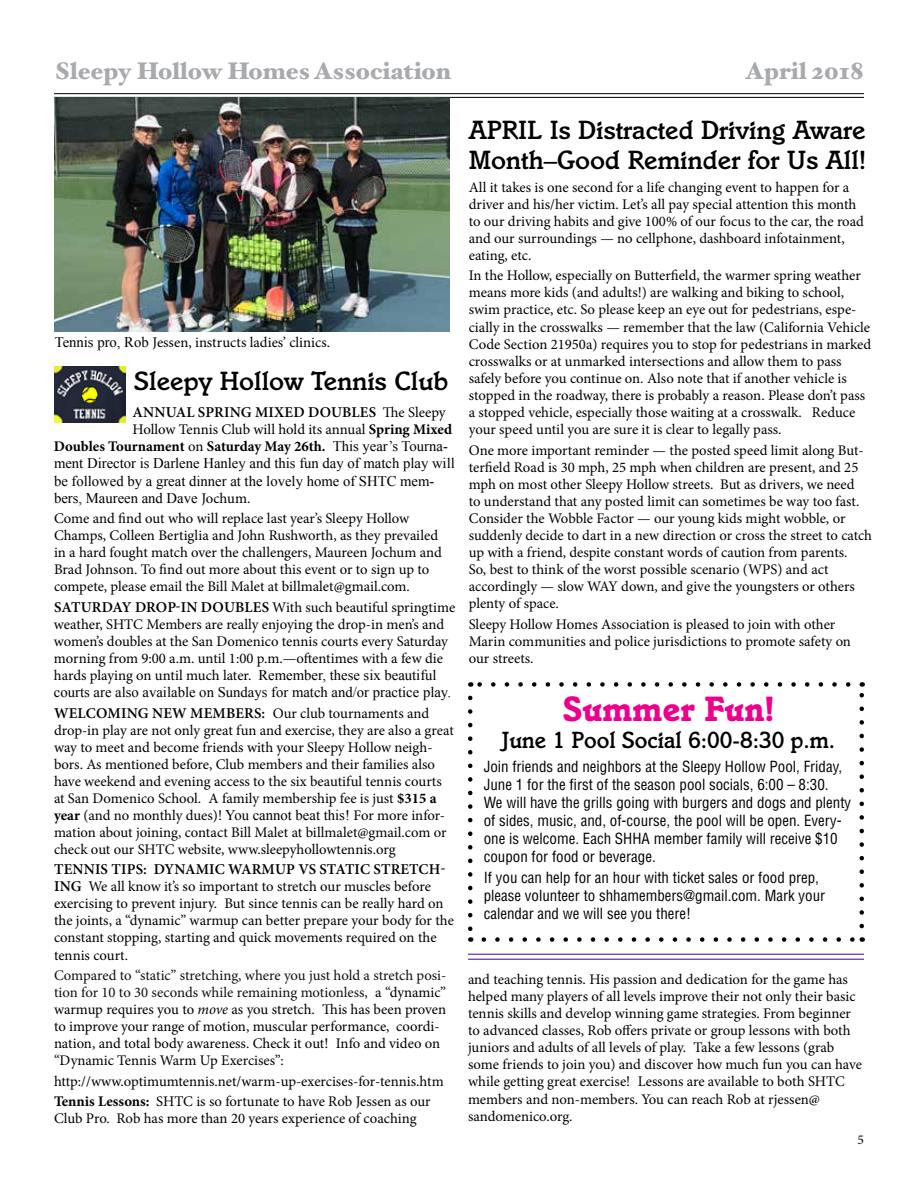
<style>
.page{position:relative;width:918px;height:1188px;background:#fff}
.page>*{position:absolute;margin:0;border:0;box-sizing:border-box;transform-origin:0 0}
.t1{font:700 36px "Italia";color:#ec008c}
.t2{font:500 27px/30px "Italia";color:#000}
.t3{font:900 24px "Hoefler Text";color:#a8aaad}
.t4{font:500 24px "Italia";color:#000;scale:.95 1}
.t5{font:condensed 15px/18px "Helvetica";color:#000}
.t6{font:600 15px "Minion Pro";letter-spacing:.01em;color:#000}
.t7{font:14.7px/17.1px "Minion Pro";letter-spacing:-.005em;color:#000}
.t8{font:14.7px/17.1px "Times New Roman";color:#000}
.t9{font:700 14.7px/17.1px "Minion Pro";letter-spacing:-.005em;color:#000;text-align:right}
.t10{font:13.5px "Minion Pro";color:#000}
.s1{font-family:"Times New Roman"}
.s2{font-weight:400;font-size:14.7px}
.s3{font-weight:400}
.s4{font-family:"Times New Roman";font-weight:400}
.s5{font-family:"Minion Pro"}
.s6{font-weight:600;font-size:15px}
.s7{font-weight:700}
.s8{color:#101010}
.s9{font-style:italic}
</style>
<div class="page">
<hr style="left:54px;top:93px;width:810px;height:1px;background:#000">
<hr style="left:54px;top:97px;width:810px;height:1px;background:#000">
<img style="left:54px;top:366px;width:72px;height:56px">
<img style="left:55px;top:97px;width:395px;height:234px">
<hr style="left:468px;top:954px;width:396px;height:1px;background:#430098">
<hr style="left:468px;top:959px;width:396px;height:1px;background:#430098">
<svg style="left:484px;top:937px;width:371px;height:5px"></svg>
<svg style="left:477px;top:682px;width:371px;height:5px"></svg>
<svg style="left:468px;top:698px;width:4px;height:244px"></svg>
<svg style="left:860px;top:682px;width:4px;height:244px"></svg>
<h3 class="t3" style="left:54px;top:57px;width:398px">Sleepy Hollow Homes Association</h3>
<h3 class="t3" style="left:745px;top:57px;width:120px">April 2018</h3>
<p class="t7" style="left:55px;top:334px;width:277px"><span class="s1">Tennis pro, Rob</span> Jessen, instructs ladies’ clinics.</p>
<h2 class="t2" style="left:134px;top:366px;width:316px">Sleepy Hollow Tennis Club</h2>
<p class="t6" style="left:133px;top:402px;width:315px">ANNUAL SPRING MIXED DOUBLES <span class="s2">The Sleepy</span></p>
<p class="t9" style="left:54px;top:421px;width:400px"><span class="s3">Hollow Tennis Club will hold its annual</span> Spring Mixed<br>Doubles Tournament <span class="s3">on</span> Saturday May 26th. <span class="s4">This year’s Tourna-</span></p>
<p class="t8" style="left:54px;top:455px;width:402px">ment Director is Darlene Hanley and this fun day of match play will be followed by a great dinner at the lovely home of SHTC mem&shy;bers, Maureen and Dave <span class="s5">Jochum.</span></p>
<p class="t7" style="left:54px;top:510px;width:389px">Come and find out who will replace last year’s Sleepy Hollow Champs, Colleen Bertiglia and John Rushworth, as they prevailed in a hard fought match over the challengers, Maureen Jochum and Brad Johnson. To find out more about this event or to sign up to compete, please email the Bill Malet at billmalet@gmail.com.</p>
<p class="t7" style="left:54px;top:599px;width:403px"><span class="s6">SATURDAY DROP-IN DOUBLES</span> With such beautiful springtime weather, SHTC Members are really enjoying the drop-in men’s and women’s doubles at the San Domenico tennis courts every Saturday morning from 9:00 a.m. until 1:00 p.m.—oftentimes with a few die hards playing on until much later. <span class="s1">Remember, these six beautiful</span></p>
<p class="t8" style="left:54px;top:683px;width:399px">courts are also available on Sundays for match and/or practice play.</p>
<p class="t7" style="left:54px;top:704px;width:401px"><span class="s6">WELCOMING NEW MEMBERS:</span> Our club tournaments and drop-in play are not only great fun and exercise, they are also a great way to meet and become friends with your Sleepy Hollow neigh&shy;bors. As mentioned before, Club members and their families also have weekend and evening access to the six beautiful tennis courts at San Domenico School. A family membership fee is just <span class="s7">$315 a year</span> (and no monthly dues)! <span class="s1">You cannot beat this!</span> For more infor&shy;mation about joining, contact Bill Malet at billmalet@gmail.com or check out our SHTC website, www.sleepyhollowtennis.org</p>
<p class="t6" style="left:54px;top:859px;width:393px">TENNIS TIPS: DYNAMIC WARMUP VS STATIC STRETCH-</p>
<p class="t7" style="left:54px;top:878px;width:402px"><span class="s6">ING</span> We all know it’s so important to stretch our muscles before exercising to prevent injury. But since tennis can be really hard on the joints, a “dynamic” warmup can better prepare your body for the constant stopping, starting and quick movements required on the tennis court.</p>
<p class="t7" style="left:54px;top:967px;width:394px"><span class="s8">Compared to “static” stretching, where you just hold a stretch posi&shy;tion for 10 to 30 seconds while remaining motionless,</span> a “dynamic” warmup requires you to <span class="s9">move</span> as you stretch. This has been proven to improve your range of motion, muscular performance, coordi&shy;nation, and total body awareness. Check it out! Info and video on “Dynamic Tennis Warm Up Exercises”:</p>
<p class="t7" style="left:54px;top:1071px;width:391px;line-height:20.4px">http://www.optimumtennis.net/warm-up-exercises-for-tennis.htm<br><span class="s7">Tennis Lessons:</span> SHTC is so fortunate to have Rob Jessen as our</p>
<p class="t7" style="left:54px;top:1110px;width:364px">Club Pro. Rob has more than 20 years experience of coaching</p>
<h2 class="t2" style="left:469px;top:115px;width:399px">APRIL Is Distracted Driving Aware<br>Month–Good Reminder for Us All!</h2>
<p class="t7" style="left:469px;top:178px;width:397px">All it takes is one second for a life changing event to happen for a driver and his/her victim. Let’s all pay special attention this month to our driving habits and give 100% of our focus to the car, the road and our surroundings — no cellphone, dashboard infotainment, eating, etc.</p>
<p class="t7" style="left:469px;top:267px;width:404px">In the Hollow, especially on Butterfield, the warmer spring weather means more kids (and adults!) are walking and biking to school, swim practice, etc. So please keep an eye out for pedestrians, espe&shy;cially in the crosswalks — remember that the law (California Vehicle Code Section 21950a) requires you to stop for pedestrians in marked crosswalks or at unmarked intersections and allow them to pass safely before you continue on. Also note that if another vehicle is stopped in the roadway, there is probably a reason. Please don’t pass a stopped vehicle, especially those waiting at a crosswalk. Reduce your speed until you are sure it is clear to legally pass.</p>
<p class="t7" style="left:469px;top:441px;width:405px">One more important reminder — the posted speed limit along But&shy;terfield Road is 30 mph, 25 mph when children are present, and 25 mph on most other Sleepy Hollow streets. But as drivers, we need<br>to understand that any posted limit can sometimes be way too fast.<br>Consider the Wobble Factor — our young kids might wobble, or suddenly decide to dart in a new direction or cross the street to catch up with a friend, despite constant words of caution from parents.<br>So, best to think of the worst possible scenario (WPS) and act accordingly — slow WAY down, and give the youngsters or others plenty of space.</p>
<p class="t7" style="left:469px;top:616px;width:384px">Sleepy Hollow Homes Association is pleased to join with other<br>Marin communities and police jurisdictions to promote safety on our streets.</p>
<h1 class="t1" style="left:562px;top:687px;width:214px">Summer Fun!</h1>
<h3 class="t4" style="left:502px;top:726px;width:352px">June 1 Pool Social 6:00-8:30 p.m.</h3>
<p class="t5" style="left:484px;top:757px;width:369px">Join friends and neighbors at the Sleepy Hollow Pool, Friday, June 1 for the first of the season pool socials, 6:00 – 8:30.<br>We will have the grills going with burgers and dogs and plenty of sides, music, and, of-course, the pool will be open. Every&shy;one is welcome. Each SHHA member family will receive $10 coupon for food or beverage.</p>
<p class="t5" style="left:484px;top:868px;width:343px">If you can help for an hour with ticket sales or food prep, please volunteer to shhamembers@gmail.com. Mark your calendar and we will see you there!</p>
<p class="t7" style="left:468px;top:971px;width:396px">and teaching tennis. His passion and dedication for the game has helped many players of all levels improve their not only their basic tennis skills and develop winning game strategies. From beginner to advanced classes, Rob offers private or group lessons with both juniors and adults of all levels of play. Take a few lessons (grab some friends to join you) and discover how much fun you can have while getting great exercise! Lessons are available to both SHTC members and non-members. You can reach Rob at rjessen@ sandomenico.org.</p>
<p class="t10" style="left:858px;top:1130px;width:8px">5</p>
</div>
